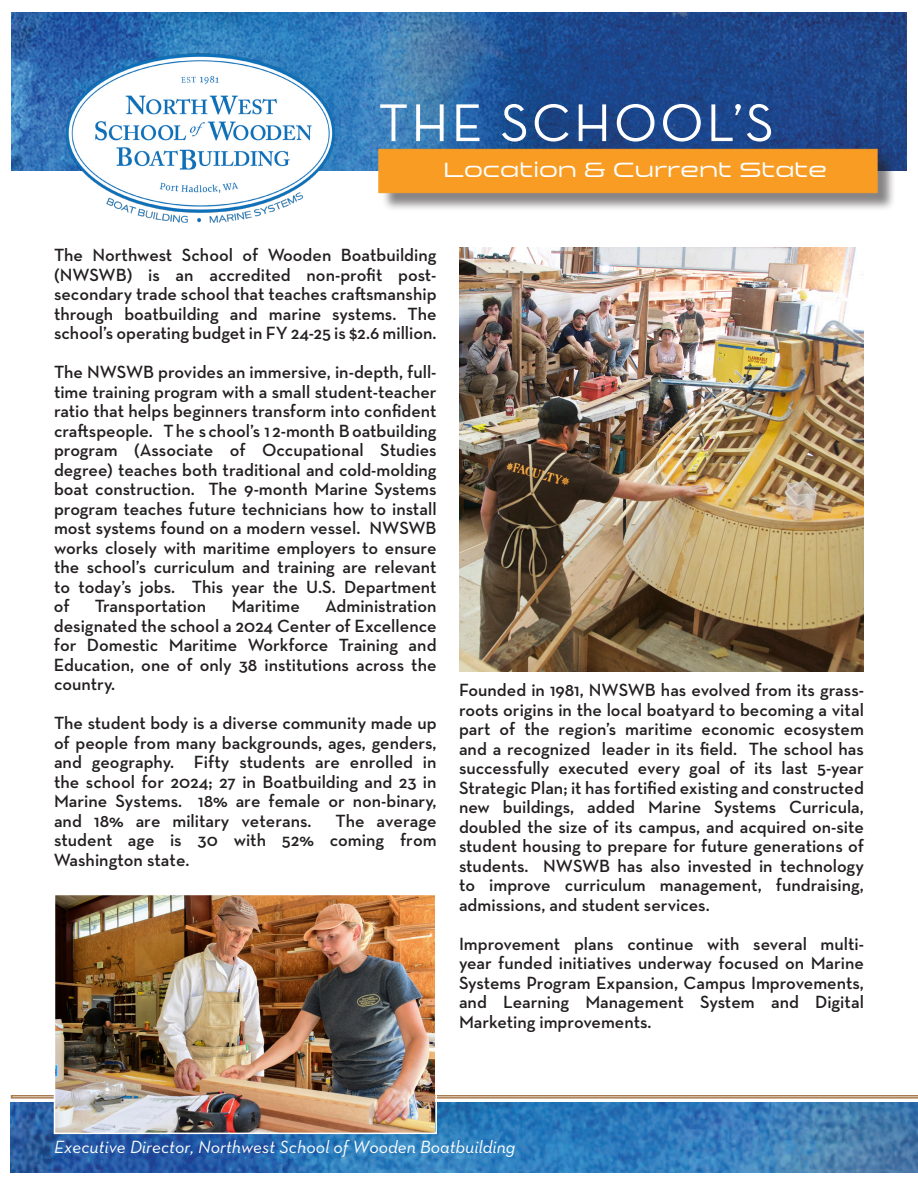
<style>
.page{position:relative;width:918px;height:1188px;background:#fff}
.page>*{position:absolute;margin:0;border:0;box-sizing:border-box;transform-origin:0 0}
.t1{font:54px "Neutraface Text";letter-spacing:.05em;color:#fff}
.t2{font:21px "Clonoid";color:#fff}
.t3{font:600 18px/19.5px "Neutraface Text";color:#231f20;text-align:justify}
.t4{font:italic 18px "Neutraface Text";color:#fff}
</style>
<div class="page">
<img style="left:11px;top:13px;width:896px;height:158px">
<img style="left:44px;top:40px;width:315px;height:183px">
<div style="left:381px;top:151px;width:515px;height:61px;background:#231f20;opacity:.55"></div>
<div style="left:378px;top:149px;width:500px;height:44px;background:#f89c23;border:1px solid #f89c23"></div>
<img style="left:11px;top:1102px;width:907px;height:70px">
<svg style="left:11px;top:1095px;width:907px;height:4px;background:#bd9c7b"></svg>
<img style="left:57px;top:897px;width:377px;height:234px">
<div style="left:54px;top:894px;width:383px;height:240px;border:2px solid #fff"></div>
<img style="left:459px;top:247px;width:405px;height:425px">
<p class="t1" style="left:378px;top:89px;width:397px">THE SCHOOL’S</p>
<p class="t2" style="left:444px;top:157px;width:385px">Location &amp; Current State</p>
<p class="t3" style="left:54px;top:245px;width:384px">The Northwest School of Wooden Boatbuilding (NWSWB) is an accredited non-profit post&shy;secondary trade school that teaches craftsmanship through boatbuilding and marine systems. The school’s operating budget in FY 24-25 is $2.6 million.</p>
<p class="t3" style="left:54px;top:362px;width:384px">The NWSWB provides an immersive, in-depth, full&shy;time training program with a small student-teacher ratio that helps beginners transform into confident craftspeople. T he s chool’s 1 2-month B oatbuilding program (Associate of Occupational Studies degree) teaches both traditional and cold-molding boat construction. The 9-month Marine Systems program teaches future technicians how to install most systems found on a modern vessel. NWSWB works closely with maritime employers to ensure the school’s curriculum and training are relevant to today’s jobs. This year the U.S. Department of</p>
<p class="t3" style="left:54px;top:596px;width:384px;text-indent:271px">Administration designated the school a 2024 Center of Excellence for Domestic Maritime Workforce Training and Education, one of only 38 institutions across the country.</p>
<p class="t3" style="left:54px;top:713px;width:384px">The student body is a diverse community made up of people from many backgrounds, ages, genders, and geography. Fifty students are enrolled in the school for 2024; 27 in Boatbuilding and 23 in Marine Systems. 18% are female or non-binary, and 18% are military veterans.</p>
<p class="t3" style="left:95px;top:596px;width:113px">Transportation</p>
<p class="t3" style="left:231px;top:596px;width:70px">Maritime</p>
<p class="t3" style="left:54px;top:811px;width:384px;text-indent:281px">The average student age is 30 with 52% coming from Washington state.</p>
<p class="t3" style="left:459px;top:680px;width:407px">Founded in 1981, NWSWB has evolved from its grass&shy;roots origins in the local boatyard to becoming a vital part of the region’s maritime economic ecosystem and a recognized leader in its field. The school has successfully executed every goal of its last 5-year Strategic Plan; it has fortified existing and constructed new buildings, added Marine Systems Curricula, doubled the size of its campus, and acquired on-site student housing to prepare for future generations of students. NWSWB has also invested in technology to improve curriculum management, fundraising, admissions, and student services.</p>
<p class="t3" style="left:459px;top:934px;width:407px">Improvement plans continue with several multi&shy;year funded initiatives underway focused on Marine Systems Program Expansion, Campus Improvements, and Learning Management System and Digital Marketing improvements.</p>
<p class="t4" style="left:54px;top:1135px;width:463px">Executive Director, Northwest School of Wooden Boatbuilding</p>
</div>
